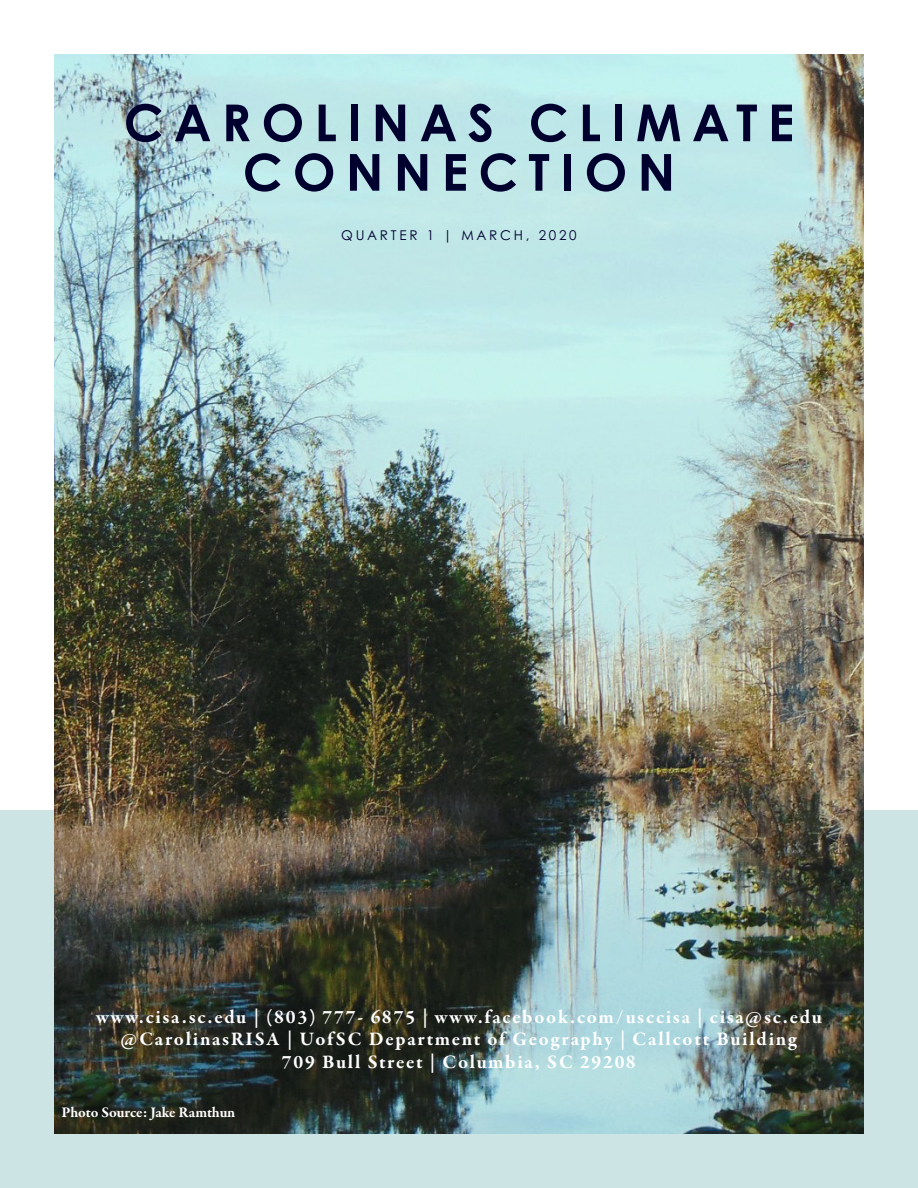
<style>
.page{position:relative;width:918px;height:1188px;background:#fff}
.page>*{position:absolute;margin:0;border:0;box-sizing:border-box;transform-origin:0 0}
.t1{font:700 51px "Century Gothic Pro";letter-spacing:.2em;color:#00002f}
.t2{font:700 19.5px "Garamond Premr Pro";letter-spacing:.09em;color:#fff}
.t3{font:700 15px "Garamond Premr Pro";letter-spacing:-.01em;color:#fff}
.t4{font:13.5px "Century Gothic Pro";letter-spacing:.2em;color:#00002f}
</style>
<div class="page">
<div style="left:0;top:810px;width:918px;height:378px;background:#cce4e4"></div>
<img style="left:54px;top:54px;width:810px;height:1080px">
<p class="t1" style="left:124px;top:91px;width:672px">CAROLINAS CLIMATE</p>
<p class="t1" style="left:243px;top:140px;width:434px">CONNECTION</p>
<p class="t4" style="left:341px;top:227px;width:237px">QUARTER 1 | MARCH, 2020</p>
<p class="t2" style="left:96px;top:1005px;width:727px">www.cisa.sc.edu | (803) 777- 6875 | www.facebook.com/usccisa | cisa@sc.edu</p>
<p class="t2" style="left:121px;top:1027px;width:678px">@CarolinasRISA | UofSC Department of Geography | Callcott Building</p>
<p class="t2" style="left:282px;top:1050px;width:356px">709 Bull Street | Columbia, SC 29208</p>
<p class="t3" style="left:62px;top:1103px;width:175px">Photo Source: Jake Ramthun</p>
</div>
